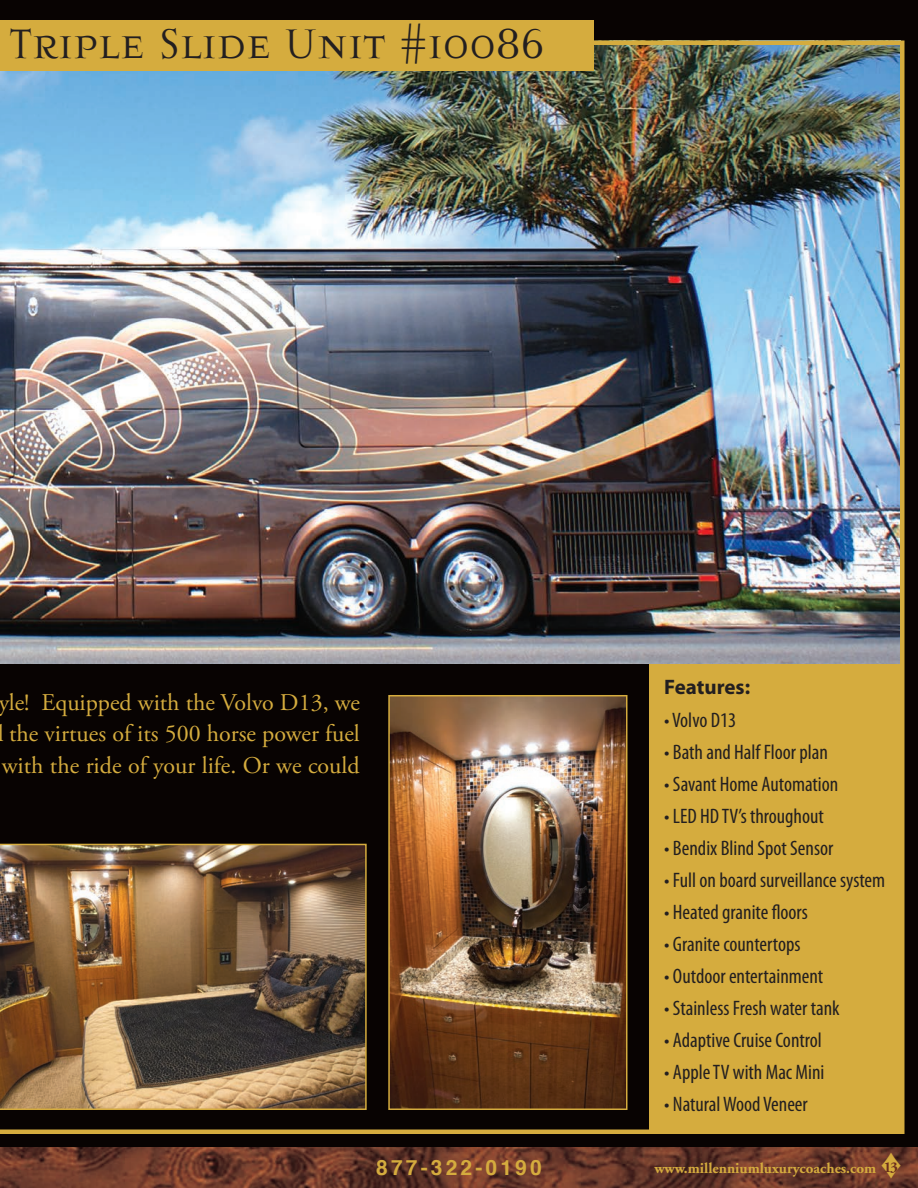
<style>
.page{position:relative;width:918px;height:1188px;background:#080302}
.page>*{position:absolute;margin:0;border:0;box-sizing:border-box;transform-origin:0 0}
.t1{font:45px "Kartago";color:#231f20}
.t2{font:24px/31.5px "Adobe Garamond Pro";color:#d5ac3e;text-align:justify}
.t3{font:condensed 21px "Myriad Pro";color:#231f20}
.t4{font:700 21px "Helvetica";letter-spacing:.15em;color:#d5ac3e}
.t5{font:700 21px "Myriad Pro";color:#231f20}
.t6{font:700 15px "Adobe Garamond";color:#d5ac3e}
.s1{color:#6a2d1f}
</style>
<div class="page">
<img style="left:0;top:40px;width:905px;height:1094px">
<div style="left:0;top:20px;width:594px;height:50px;background:#d5ac3e"></div>
<img style="left:0;top:1147px;width:918px;height:41px">
<div style="left:649px;top:664px;width:252px;height:467px;background:#d5ac3e"></div>
<img style="left:0;top:844px;width:367px;height:266px">
<img style="left:391px;top:698px;width:233px;height:409px">
<div style="left:388px;top:695px;width:239px;height:415px;border:2px solid #d5ac3e"></div>
<svg style="left:882px;top:1153px;width:19px;height:26px"></svg>
<h1 class="t1" style="left:10px;top:18px;width:537px">Triple Slide Unit #10086</h1>
<p class="t2" style="left:-3px;top:688px;width:364px">yle! Equipped with the Volvo D13, we l the virtues of its 500 horse power fuel with the ride of your life. Or we could</p>
<p class="t5" style="left:664px;top:680px;width:87px">Features:</p>
<p class="t3" style="left:664px;top:712px;width:73px">• Volvo D13</p>
<p class="t3" style="left:664px;top:744px;width:165px">• Bath and Half Floor plan</p>
<p class="t3" style="left:664px;top:776px;width:176px">• Savant Home Automation</p>
<p class="t3" style="left:664px;top:808px;width:161px">• LED HD TV’s throughout</p>
<p class="t3" style="left:664px;top:840px;width:171px">• Bendix Blind Spot Sensor</p>
<p class="t3" style="left:664px;top:872px;width:223px">• Full on board surveillance system</p>
<p class="t3" style="left:664px;top:904px;width:145px">• Heated granite floors</p>
<p class="t3" style="left:664px;top:936px;width:138px">• Granite countertops</p>
<p class="t3" style="left:664px;top:968px;width:161px">• Outdoor entertainment</p>
<p class="t3" style="left:664px;top:1001px;width:177px">• Stainless Fresh water tank</p>
<p class="t3" style="left:664px;top:1033px;width:159px">• Adaptive Cruise Control</p>
<p class="t3" style="left:664px;top:1065px;width:162px">• Apple TV with Mac Mini</p>
<p class="t3" style="left:664px;top:1097px;width:145px">• Natural Wood Veneer</p>
<p class="t4" style="left:376px;top:1158px;width:167px">877-322-0190</p>
<p class="t6" style="left:654px;top:1162px;width:245px">www.millenniumluxurycoaches.com <span class="s1">13</span></p>
</div>
